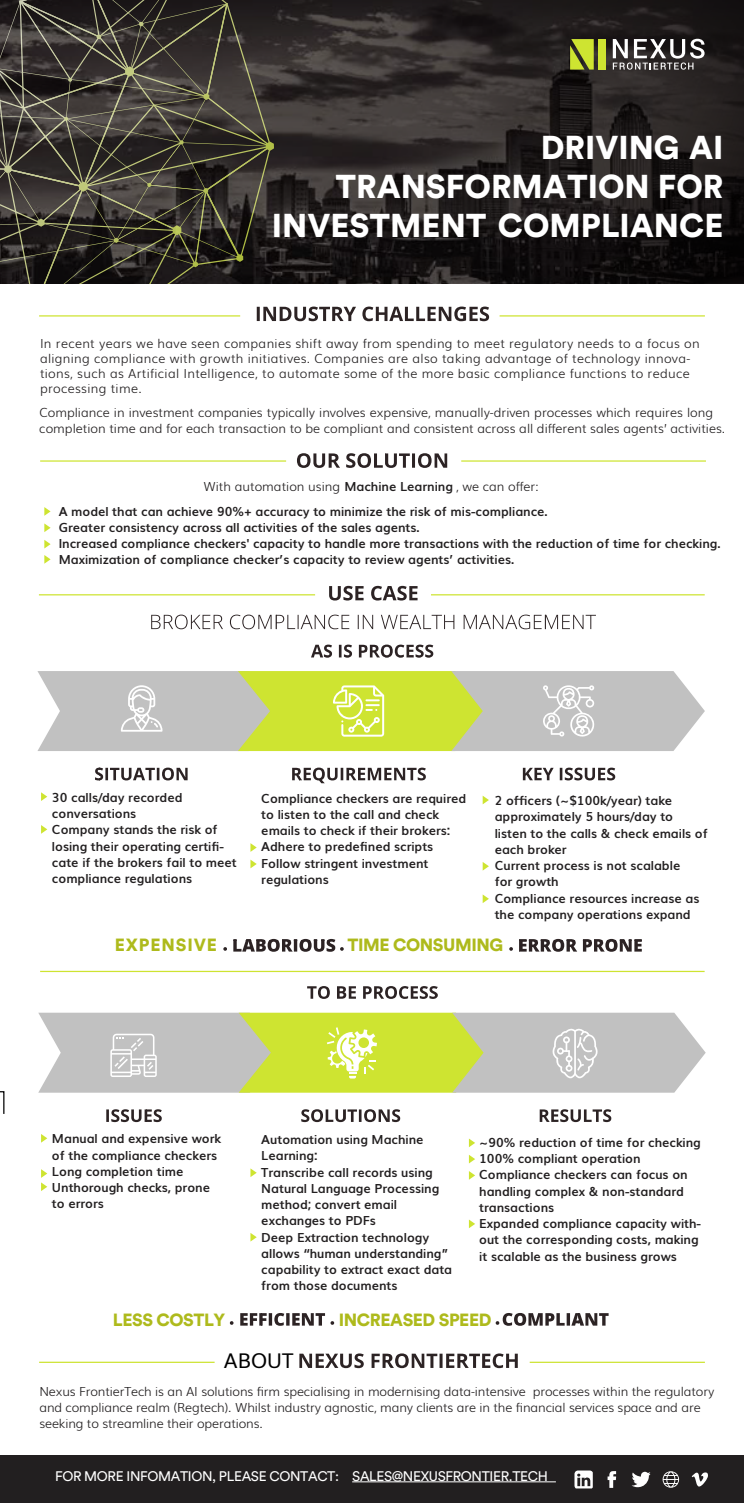
<style>
.page{position:relative;width:744px;height:1503px;background:#fff}
.page>*{position:absolute;margin:0;border:0;box-sizing:border-box;transform-origin:0 0}
.t1{font:900 32.75px/39.2px "Circular Std";color:#fff;text-align:right}
.t2{font:20.25px "Muli";color:#000}
.t3{font:900 17.5px "Circular Std";letter-spacing:-.025em;color:#aeba1c}
.t4{font:900 17.5px "Circular Std";letter-spacing:.05em;color:#aeba1c}
.t5{font:13.75px "Circular Std";letter-spacing:-.025em;color:#fff}
.t6{font:700 12.5px/16.2px "Muli";color:#221f20}
.t7{font:300 12.5px/16.2px "Muli";color:#221f20}
.t8{font:300 12.5px/15px "Muli";letter-spacing:.025em;color:#221f20}
.s1{font-weight:300}
.s2{font-size:8.75px;color:#bfbfbf}
</style>
<div class="page">
<svg style="left:0;top:1091px;width:5px;height:23px"></svg>
<svg style="left:274px;top:0;width:470px;height:284px;background:#252120"></svg>
<svg style="left:0;top:0;width:274px;height:284px;background:#3b3731"></svg>
<svg style="left:570px;top:39px;width:24px;height:31px"></svg>
<div style="left:598px;top:39px;width:8px;height:31px;background:#cee431"></div>
<svg style="left:613px;top:39px;width:91px;height:31px"></svg>
<div style="left:0;top:1455px;width:744px;height:47px;background:#221f20"></div>
<svg style="left:233px;top:939px;width:102px;height:12px"></svg>
<svg style="left:519px;top:939px;width:123px;height:12px"></svg>
<svg style="left:299px;top:1353px;width:219px;height:15px"></svg>
<svg style="left:257px;top:306px;width:232px;height:15px"></svg>
<svg style="left:297px;top:453px;width:150px;height:15px"></svg>
<svg style="left:44px;top:507px;width:7px;height:9px"></svg>
<svg style="left:44px;top:523px;width:7px;height:9px"></svg>
<svg style="left:44px;top:540px;width:7px;height:8px"></svg>
<svg style="left:44px;top:555px;width:7px;height:9px"></svg>
<svg style="left:329px;top:586px;width:88px;height:14px"></svg>
<hr style="left:499px;top:315px;width:206px;height:1px;background:#cee431">
<svg style="left:95px;top:767px;width:93px;height:13px"></svg>
<svg style="left:292px;top:767px;width:134px;height:16px"></svg>
<svg style="left:523px;top:767px;width:92px;height:13px"></svg>
<svg style="left:151px;top:614px;width:445px;height:15px"></svg>
<svg style="left:41px;top:792px;width:6px;height:9px"></svg>
<svg style="left:41px;top:825px;width:6px;height:8px"></svg>
<svg style="left:483px;top:796px;width:6px;height:8px"></svg>
<svg style="left:483px;top:862px;width:6px;height:8px"></svg>
<svg style="left:483px;top:894px;width:6px;height:9px"></svg>
<svg style="left:106px;top:1109px;width:56px;height:13px"></svg>
<svg style="left:301px;top:1109px;width:99px;height:13px"></svg>
<svg style="left:540px;top:1109px;width:71px;height:13px"></svg>
<svg style="left:41px;top:1134px;width:6px;height:8px"></svg>
<svg style="left:41px;top:1169px;width:6px;height:22px"></svg>
<svg style="left:250px;top:1168px;width:7px;height:9px"></svg>
<svg style="left:250px;top:1233px;width:7px;height:8px"></svg>
<svg style="left:469px;top:1138px;width:6px;height:9px"></svg>
<svg style="left:469px;top:1171px;width:6px;height:8px"></svg>
<svg style="left:469px;top:1219px;width:6px;height:9px"></svg>
<svg style="left:469px;top:1155px;width:6px;height:8px"></svg>
<svg style="left:307px;top:986px;width:130px;height:13px"></svg>
<svg style="left:38px;top:1012px;width:667px;height:80px;background:#cad09b"></svg>
<svg style="left:37px;top:671px;width:668px;height:80px;background:#cad09a"></svg>
<svg style="left:240px;top:1313px;width:85px;height:12px"></svg>
<svg style="left:503px;top:1313px;width:105px;height:12px"></svg>
<hr style="left:39px;top:315px;width:201px;height:1px;background:#cee431">
<hr style="left:461px;top:460px;width:245px;height:2px;background:#cee431">
<hr style="left:40px;top:460px;width:246px;height:2px;background:#cee431">
<hr style="left:431px;top:594px;width:273px;height:1px;background:#cee431">
<hr style="left:39px;top:594px;width:276px;height:1px;background:#cee431">
<svg style="left:311px;top:644px;width:122px;height:13px"></svg>
<hr style="left:530px;top:1361px;width:175px;height:1px;background:#cee431">
<hr style="left:39px;top:1361px;width:176px;height:1px;background:#cee431">
<hr style="left:40px;top:971px;width:664px;height:1px;background:#cee431">
<svg style="left:250px;top:843px;width:7px;height:9px"></svg>
<svg style="left:250px;top:859px;width:7px;height:9px"></svg>
<hr style="left:352px;top:1481px;width:204px;height:1px;background:#fff">
<svg style="left:574px;top:1470px;width:19px;height:18px"></svg>
<svg style="left:607px;top:1471px;width:9px;height:16px"></svg>
<svg style="left:632px;top:1471px;width:18px;height:16px"></svg>
<svg style="left:662px;top:1471px;width:17px;height:16px"></svg>
<svg style="left:691px;top:1472px;width:17px;height:14px"></svg>
<h1 class="t1" style="left:272px;top:127px;width:453px">DRIVING AI<br>TRANSFORMATION FOR<br>INVESTMENT COMPLIANCE</h1>
<p class="t8" style="left:40px;top:335px;width:661px">In recent years we have seen companies shift away from spending to meet regulatory needs to a focus on aligning compliance with growth initiatives. Companies are also taking advantage of technology innova&shy;tions, such as Artificial Intelligence, to automate some of the more basic compliance functions to reduce processing time.</p>
<p class="t7" style="left:39px;top:403px;width:687px">Compliance in investment companies typically involves expensive, manually-driven processes which requires long completion time and for each transaction to be compliant and consistent across all different sales agents’ activities.</p>
<p class="t6" style="left:59px;top:474px;width:491px;line-height:24.4px;text-indent:145px"><span class="s1">With automation using</span> Machine Learning <span class="s1">, we can offer:<br></span>A model that can achieve 90%+ accuracy to minimize the risk of mis-compliance.</p>
<p class="t6" style="left:59px;top:518px;width:663px">Greater consistency across all activities of the sales agents.<br>Increased compliance checkers' capacity to handle more transactions with the reduction of time for checking.<br>Maximization of compliance checker’s capacity to review agents’ activities.</p>
<p class="t6" style="left:52px;top:788px;width:186px">30 calls/day recorded conversations<br>Company stands the risk of losing their operating certifi&shy;cate if the brokers fail to meet compliance regulations</p>
<p class="t6" style="left:261px;top:789px;width:206px">Compliance checkers are required to listen to the call and check emails to check if their brokers:<br>Adhere to predefined scripts<br>Follow stringent investment regulations</p>
<p class="t6" style="left:495px;top:791px;width:215px">2 officers (~$100k/year) take approximately 5 hours/day to listen to the calls &amp; check emails of each broker<br>Current process is not scalable<br>for growth<br>Compliance resources increase as the company operations expand</p>
<h3 class="t4" style="left:115px;top:933px;width:114px">EXPENSIVE <span class="s2">•</span></h3>
<h3 class="t3" style="left:340px;top:933px;width:175px"><span class="s2">•</span> TIME CONSUMING <span class="s2">•</span></h3>
<p class="t6" style="left:52px;top:1130px;width:171px">Manual and expensive work of the compliance checkers<br>Long completion time<br>Unthorough checks, prone to errors</p>
<p class="t6" style="left:261px;top:1130px;width:192px">Automation using Machine<br>Learning:<br>Transcribe call records using<br>Natural Language Processing method; convert email exchanges to PDFs<br>Deep Extraction technology allows “human understanding” capability to extract exact data from those documents</p>
<p class="t6" style="left:479px;top:1133px;width:223px">~90% reduction of time for checking<br>100% compliant operation<br>Compliance checkers can focus on handling complex &amp; non-standard transactions<br>Expanded compliance capacity with&shy;out the corresponding costs, making it scalable as the business grows</p>
<h3 class="t3" style="left:113px;top:1307px;width:123px">LESS COSTLY <span class="s2">•</span></h3>
<h3 class="t3" style="left:330px;top:1307px;width:171px"><span class="s2">•</span> INCREASED SPEED <span class="s2">•</span></h3>
<h2 class="t2" style="left:224px;top:1344px;width:71px">ABOUT</h2>
<p class="t7" style="left:39px;top:1382px;width:676px">Nexus FrontierTech is an AI solutions firm specialising in modernising data-intensive processes within the regulatory and compliance realm (Regtech). Whilst industry agnostic, many clients are in the financial services space and are seeking to streamline their operations.</p>
<p class="t5" style="left:55px;top:1467px;width:494px">FOR MORE INFOMATION, PLEASE CONTACT: SALES@NEXUSFRONTIER.TECH</p>
</div>
